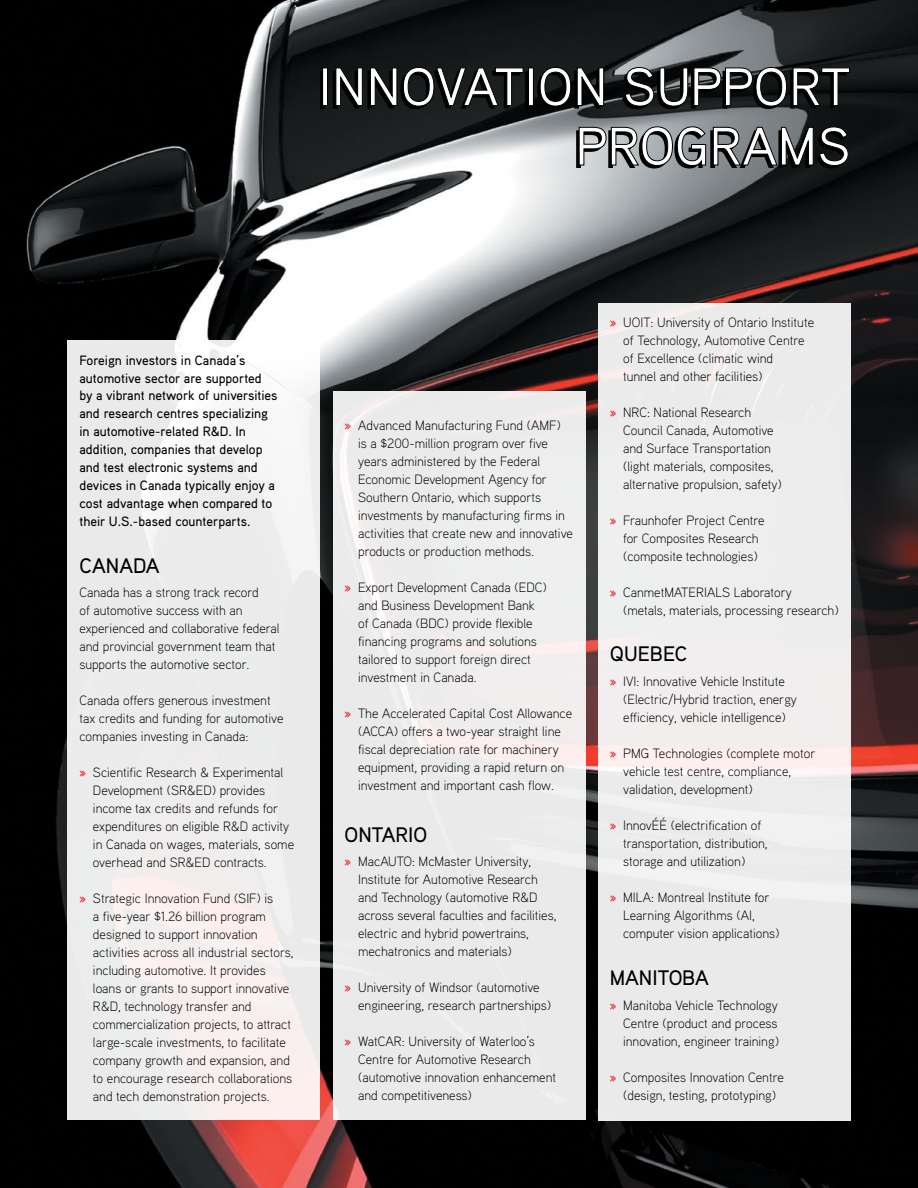
<style>
.page{position:relative;width:918px;height:1188px;background:#fff}
.page>*{position:absolute;margin:0;border:0;box-sizing:border-box;transform-origin:0 0}
.H2_-_Right_alignment{font:500 54px/59.4px "Aaux Pro";color:#fff;text-align:right}
.t1{font:500 21px "Aaux Pro";color:#000}
.Body{font:300 13.5px/18px "Aaux Pro";color:#000}
.t2{font:500 13.5px/18px "Aaux Pro";color:#000}
.s1{font-weight:500;color:#ee2524}
</style>
<div class="page">
<img style="left:0;top:0;width:918px;height:1188px">
<svg style="left:68px;top:340px;width:252px;height:780px;fill:#ececed"></svg>
<div style="left:333px;top:392px;width:253px;height:728px;background:#eaeaeb"></div>
<div style="left:598px;top:303px;width:253px;height:817px;background:#ededed"></div>
<div style="left:322px;top:68px;width:6px;height:38px;border:1px solid #000"></div>
<svg style="left:336px;top:68px;width:27px;height:38px"></svg>
<svg style="left:370px;top:68px;width:27px;height:38px"></svg>
<svg style="left:403px;top:67px;width:120px;height:39px;background:#16191a"></svg>
<div style="left:528px;top:68px;width:6px;height:38px;border:1px solid #000"></div>
<svg style="left:540px;top:67px;width:31px;height:39px"></svg>
<svg style="left:577px;top:68px;width:27px;height:38px"></svg>
<svg style="left:625px;top:67px;width:29px;height:39px"></svg>
<svg style="left:660px;top:68px;width:28px;height:38px"></svg>
<svg style="left:694px;top:67px;width:93px;height:39px;background:#202325"></svg>
<svg style="left:793px;top:68px;width:57px;height:38px;background:#101415"></svg>
<svg style="left:579px;top:126px;width:127px;height:40px;background:#95999c"></svg>
<svg style="left:713px;top:127px;width:136px;height:39px;background:#45494c"></svg>
<h2 class="H2_-_Right_alignment" style="left:318px;top:56px;width:534px">INNOVATION SUPPORT<br>PROGRAMS</h2>
<p class="t2" style="left:79px;top:350px;width:200px">Foreign investors in Canada’s automotive sector are supported by a vibrant network of universities and research centres specializing in automotive-related R&amp;D. In addition, companies that develop and test electronic systems and devices in Canada typically enjoy a cost advantage when compared to their U.S.-based counterparts.</p>
<h3 class="t1" style="left:79px;top:552px;width:82px">CANADA</h3>
<p class="Body" style="left:79px;top:583px;width:201px">Canada has a strong track record<br>of automotive success with an experienced and collaborative federal and provincial government team that supports the automotive sector.</p>
<p class="Body" style="left:79px;top:691px;width:205px">Canada offers generous investment tax credits and funding for automotive companies investing in Canada:</p>
<p class="Body" style="left:93px;top:763px;width:203px;text-indent:-14px"><span class="s1">»</span> Scientific Research &amp; Experimental Development (SR&amp;ED) provides income tax credits and refunds for expenditures on eligible R&amp;D activity in Canada on wages, materials, some overhead and SR&amp;ED contracts.</p>
<p class="Body" style="left:93px;top:889px;width:202px;text-indent:-14px"><span class="s1">»</span> Strategic Innovation Fund (SIF) is<br>a five-year $1.26 billion program designed to support innovation activities across all industrial sectors, including automotive. It provides loans or grants to support innovative R&amp;D, technology transfer and commercialization projects, to attract large-scale investments, to facilitate company growth and expansion, and to encourage research collaborations and tech demonstration projects.</p>
<p class="Body" style="left:358px;top:416px;width:216px;text-indent:-14px"><span class="s1">»</span> Advanced Manufacturing Fund (AMF)<br>is a $200-million program over five years administered by the Federal Economic Development Agency for Southern Ontario, which supports investments by manufacturing firms in activities that create new and innovative products or production methods.</p>
<p class="Body" style="left:358px;top:578px;width:190px;text-indent:-14px"><span class="s1">»</span> Export Development Canada (EDC) and Business Development Bank of Canada (BDC) provide flexible financing programs and solutions tailored to support foreign direct investment in Canada.</p>
<p class="Body" style="left:345px;top:704px;width:229px;text-align:center"><span class="s1">»</span> The Accelerated Capital Cost Allowance (ACCA) offers a two-year straight line fiscal depreciation rate for machinery equipment, providing a rapid return on investment and important cash flow.</p>
<h3 class="t1" style="left:345px;top:821px;width:84px">ONTARIO</h3>
<p class="Body" style="left:358px;top:852px;width:200px;text-indent:-14px"><span class="s1">»</span> MacAUTO: McMaster University, Institute for Automotive Research and Technology (automotive R&amp;D across several faculties and facilities, electric and hybrid powertrains, mechatronics and materials)</p>
<p class="Body" style="left:358px;top:978px;width:194px;text-indent:-14px"><span class="s1">»</span> University of Windsor (automotive engineering, research partnerships)</p>
<p class="Body" style="left:358px;top:1032px;width:200px;text-indent:-14px"><span class="s1">»</span> WatCAR: University of Waterloo’s<br>Centre for Automotive Research (automotive innovation enhancement and competitiveness)</p>
<p class="Body" style="left:623px;top:313px;width:192px;text-indent:-14px"><span class="s1">»</span> UOIT: University of Ontario Institute of Technology, Automotive Centre of Excellence (climatic wind<br>tunnel and other facilities)</p>
<p class="Body" style="left:623px;top:403px;width:160px;text-indent:-14px"><span class="s1">»</span> NRC: National Research<br>Council Canada, Automotive and Surface Transportation (light materials, composites, alternative propulsion, safety)</p>
<p class="Body" style="left:610px;top:511px;width:156px;text-align:center"><span class="s1">»</span> Fraunhofer Project Centre for Composites Research (composite technologies)</p>
<p class="Body" style="left:623px;top:583px;width:217px;text-indent:-13px"><span class="s1">»</span> CanmetMATERIALS Laboratory<br>(metals, materials, processing research)</p>
<h3 class="t1" style="left:610px;top:641px;width:79px">QUEBEC</h3>
<p class="Body" style="left:623px;top:672px;width:175px;text-indent:-14px"><span class="s1">»</span> IVI: Innovative Vehicle Institute (Electric/Hybrid traction, energy efficiency, vehicle intelligence)</p>
<p class="Body" style="left:623px;top:744px;width:194px;text-indent:-14px"><span class="s1">»</span> PMG Technologies (complete motor vehicle test centre, compliance, validation, development)</p>
<p class="Body" style="left:623px;top:816px;width:146px;text-indent:-14px"><span class="s1">»</span> InnovÉÉ (electrification of transportation, distribution, storage and utilization)</p>
<p class="Body" style="left:623px;top:888px;width:158px;text-indent:-14px"><span class="s1">»</span> MILA: Montreal Institute for<br>Learning Algorithms (AI, computer vision applications)</p>
<h3 class="t1" style="left:610px;top:965px;width:101px">MANITOBA</h3>
<p class="Body" style="left:623px;top:996px;width:157px;text-align:justify;text-indent:-14px"><span class="s1">»</span> Manitoba Vehicle Technology Centre (product and process innovation, engineer training)</p>
<p class="Body" style="left:610px;top:1068px;width:176px;text-align:center"><span class="s1">»</span> Composites Innovation Centre (design, testing, prototyping)</p>
</div>
